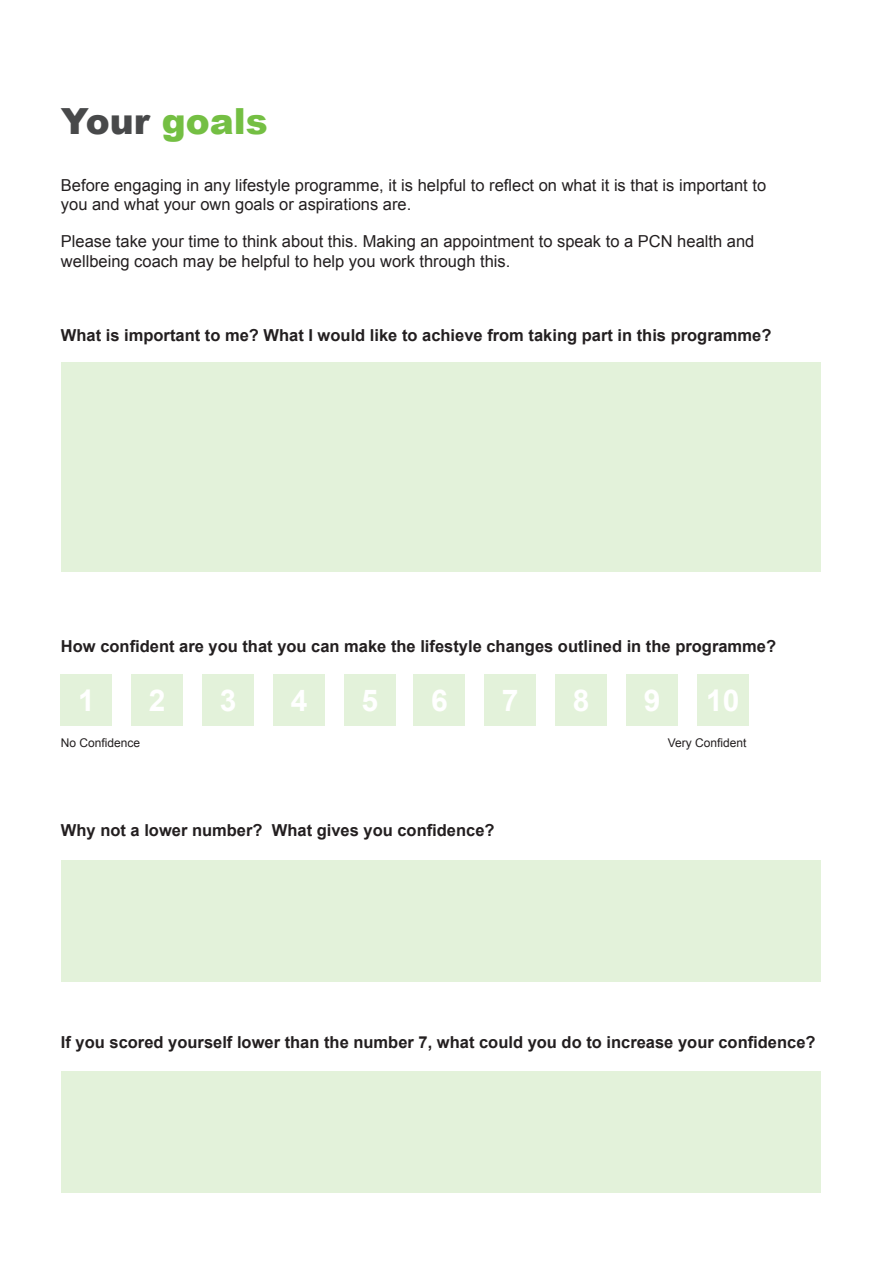
<style>
.page{position:relative;width:893px;height:1263px;background:#fff}
.page>*{position:absolute;margin:0;border:0;box-sizing:border-box;transform-origin:0 0}
.t1{font:900 36px "Arial";color:#74bf43}
.t2{font:700 30px "Arial";color:#fff}
.t3{font:700 16.5px "Arial";color:#231f20}
.t4{font:16.5px/19.8px "Arial";color:#231f20}
.t5{font:12px "Arial";color:#231f20}
.s1{color:#48494a}
</style>
<div class="page">
<div style="left:61px;top:362px;width:760px;height:210px;background:#e3f2da"></div>
<div style="left:61px;top:675px;width:51px;height:51px;background:#e3f2da"></div>
<div style="left:132px;top:675px;width:51px;height:51px;background:#e3f2da"></div>
<div style="left:203px;top:675px;width:51px;height:51px;background:#e3f2da"></div>
<div style="left:274px;top:675px;width:51px;height:51px;background:#e3f2da"></div>
<div style="left:344px;top:675px;width:51px;height:51px;background:#e3f2da"></div>
<div style="left:414px;top:675px;width:51px;height:51px;background:#e3f2da"></div>
<div style="left:485px;top:675px;width:51px;height:51px;background:#e3f2da"></div>
<div style="left:556px;top:675px;width:51px;height:51px;background:#e3f2da"></div>
<div style="left:626px;top:675px;width:51px;height:51px;background:#e3f2da"></div>
<div style="left:697px;top:675px;width:51px;height:51px;background:#e3f2da"></div>
<div style="left:61px;top:860px;width:760px;height:122px;background:#e3f2da"></div>
<div style="left:61px;top:1071px;width:760px;height:122px;background:#e3f2da"></div>
<p class="t1" style="left:61px;top:95px;width:208px"><span class="s1">Your</span> goals</p>
<p class="t4" style="left:61px;top:175px;width:707px">Before engaging in any lifestyle programme, it is helpful to reflect on what it is that is important to you and what your own goals or aspirations are.</p>
<p class="t4" style="left:61px;top:232px;width:695px">Please take your time to think about this. Making an appointment to speak to a PCN health and wellbeing coach may be helpful to help you work through this.</p>
<p class="t3" style="left:61px;top:324px;width:712px">What is important to me? What I would like to achieve from taking part in this programme?</p>
<p class="t3" style="left:61px;top:635px;width:717px">How confident are you that you can make the lifestyle changes outlined in the programme?</p>
<h2 class="t2" style="left:78px;top:681px;width:18px">1</h2>
<h2 class="t2" style="left:149px;top:681px;width:18px">2</h2>
<h2 class="t2" style="left:220px;top:681px;width:18px">3</h2>
<h2 class="t2" style="left:291px;top:681px;width:18px">4</h2>
<h2 class="t2" style="left:362px;top:681px;width:18px">5</h2>
<h2 class="t2" style="left:431px;top:681px;width:18px">6</h2>
<h2 class="t2" style="left:502px;top:681px;width:18px">7</h2>
<h2 class="t2" style="left:573px;top:681px;width:18px">8</h2>
<h2 class="t2" style="left:644px;top:681px;width:18px">9</h2>
<h2 class="t2" style="left:706px;top:681px;width:35px">10</h2>
<p class="t5" style="left:61px;top:735px;width:81px">No Confidence</p>
<p class="t5" style="left:668px;top:735px;width:80px">Very Confident</p>
<p class="t3" style="left:61px;top:819px;width:435px">Why not a lower number? What gives you confidence?</p>
<p class="t3" style="left:61px;top:1031px;width:756px">If you scored yourself lower than the number 7, what could you do to increase your confidence?</p>
</div>
